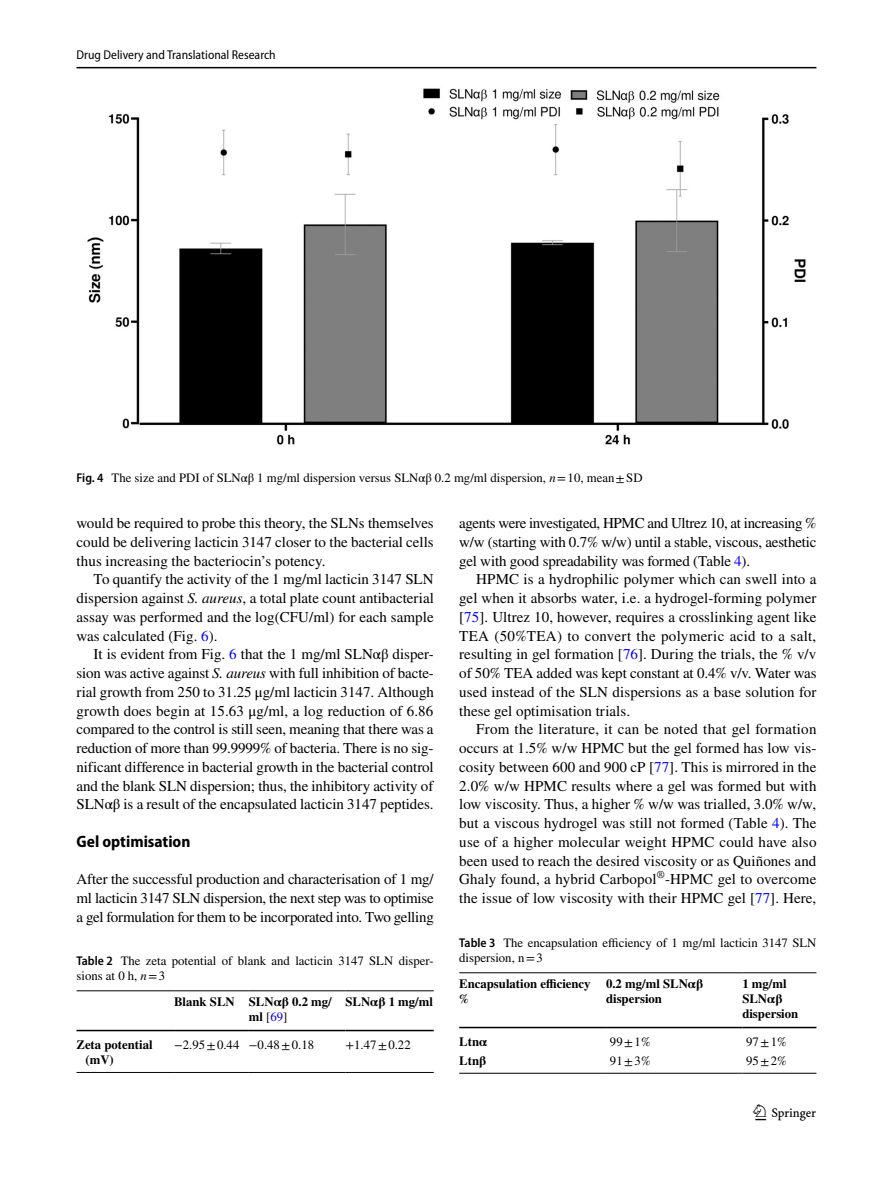
<style>
.page{position:relative;width:893px;height:1187px;background:#fff}
.page>*{position:absolute;margin:0;border:0;box-sizing:border-box;transform-origin:0 0}
.t1{font:22.5px "Springnew Regular 3";color:#000}
.t2{font:700 semi-condensed 16.5px "Myriad Pro";color:#000}
.t3{font:15px/18.8px "STIX";letter-spacing:.005em;color:#000;text-align:justify}
.t4{font:12.75px/15px "STIX";color:#000}
.t5{font:700 12.75px/15px "STIX";color:#000}
.t6{font:semi-condensed 12.75px "Myriad Pro";color:#000}
.s1{font-family:"Myriad Pro";font-weight:600;font-stretch:semi-condensed}
.s2{font-style:italic}
.s3{color:#00f}
.s4{font-weight:400}
.s5{font-weight:400;color:#00f}
</style>
<div class="page">
<hr style="left:77px;top:67px;width:739px;height:1px;background:#000">
<img style="left:87px;top:88px;width:719px;height:357px">
<hr style="left:77px;top:990px;width:97px;height:1px;background:#000">
<hr style="left:77px;top:1029px;width:97px;height:2px;background:#000">
<hr style="left:174px;top:990px;width:75px;height:1px;background:#000">
<hr style="left:174px;top:1029px;width:75px;height:2px;background:#000">
<hr style="left:249px;top:990px;width:96px;height:1px;background:#000">
<hr style="left:249px;top:1029px;width:96px;height:2px;background:#000">
<hr style="left:345px;top:990px;width:89px;height:1px;background:#000">
<hr style="left:345px;top:1029px;width:89px;height:2px;background:#000">
<hr style="left:77px;top:1071px;width:97px;height:1px;background:#000">
<hr style="left:174px;top:1071px;width:75px;height:1px;background:#000">
<hr style="left:249px;top:1071px;width:96px;height:1px;background:#000">
<hr style="left:345px;top:1071px;width:89px;height:1px;background:#000">
<hr style="left:459px;top:972px;width:147px;height:1px;background:#000">
<hr style="left:459px;top:1026px;width:147px;height:2px;background:#000">
<hr style="left:606px;top:972px;width:136px;height:1px;background:#000">
<hr style="left:606px;top:1026px;width:136px;height:2px;background:#000">
<hr style="left:742px;top:972px;width:74px;height:1px;background:#000">
<hr style="left:742px;top:1026px;width:74px;height:2px;background:#000">
<hr style="left:459px;top:1072px;width:147px;height:1px;background:#000">
<hr style="left:606px;top:1072px;width:136px;height:1px;background:#000">
<hr style="left:742px;top:1072px;width:74px;height:1px;background:#000">
<p class="t6" style="left:77px;top:48px;width:201px">Drug Delivery and Translational Research</p>
<p class="t4" style="left:77px;top:471px;width:568px"><span class="s1">Fig. 4</span> The size and PDI of SLNαβ 1 mg/ml dispersion versus SLNαβ 0.2 mg/ml dispersion, <span class="s2">n</span>=10, mean±SD</p>
<p class="t3" style="left:77px;top:514px;width:359px">would be required to probe this theory, the SLNs themselves could be delivering lacticin 3147 closer to the bacterial cells thus increasing the bacteriocin’s potency.</p>
<p class="t3" style="left:77px;top:571px;width:359px;text-indent:17px">To quantify the activity of the 1 mg/ml lacticin 3147 SLN dispersion against <span class="s2">S. aureus</span>, a total plate count antibacterial assay was performed and the log(CFU/ml) for each sample was calculated (Fig. <span class="s3">6</span>).</p>
<p class="t3" style="left:77px;top:646px;width:359px;text-indent:17px">It is evident from Fig. <span class="s3">6</span> that the 1 mg/ml SLNαβ disper&shy;sion was active against <span class="s2">S. aureus</span> with full inhibition of bacte&shy;rial growth from 250 to 31.25 μg/ml lacticin 3147. Although growth does begin at 15.63 μg/ml, a log reduction of 6.86 compared to the control is still seen, meaning that there was a reduction of more than 99.9999% of bacteria. There is no sig&shy;nificant difference in bacterial growth in the bacterial control and the blank SLN dispersion; thus, the inhibitory activity of SLNαβ is a result of the encapsulated lacticin 3147 peptides.</p>
<p class="t2" style="left:77px;top:832px;width:115px">Gel optimisation</p>
<p class="t3" style="left:77px;top:871px;width:359px">After the successful production and characterisation of 1 mg/ ml lacticin 3147 SLN dispersion, the next step was to optimise a gel formulation for them to be incorporated into. Two gelling</p>
<p class="t4" style="left:77px;top:954px;width:359px"><span class="s1">Table 2</span> The zeta potential of blank and lacticin 3147 SLN disper&shy;sions at 0 h, <span class="s2">n</span>=3</p>
<p class="t5" style="left:249px;top:993px;width:84px;text-indent:-75px">Blank SLN SLNαβ 0.2 mg/ ml <span class="s4">[</span><span class="s5">69</span><span class="s4">]</span></p>
<p class="t5" style="left:345px;top:993px;width:89px">SLNαβ 1 mg/ml</p>
<p class="t5" style="left:86px;top:1036px;width:69px;text-indent:-9px">Zeta potential (mV)</p>
<p class="t4" style="left:174px;top:1037px;width:142px">−2.95±0.44 −0.48±0.18</p>
<p class="t4" style="left:345px;top:1037px;width:67px">+1.47±0.22</p>
<p class="t3" style="left:459px;top:514px;width:359px">agents were investigated, HPMC and Ultrez 10, at increasing % w/w (starting with 0.7% w/w) until a stable, viscous, aesthetic gel with good spreadability was formed (Table <span class="s3">4</span>).</p>
<p class="t3" style="left:459px;top:571px;width:359px;text-indent:17px">HPMC is a hydrophilic polymer which can swell into a gel when it absorbs water, i.e. a hydrogel-forming polymer [<span class="s3">75</span>]. Ultrez 10, however, requires a crosslinking agent like TEA (50%TEA) to convert the polymeric acid to a salt, resulting in gel formation [<span class="s3">76</span>]. During the trials, the % v/v of 50% TEA added was kept constant at 0.4% v/v. Water was used instead of the SLN dispersions as a base solution for these gel optimisation trials.</p>
<p class="t3" style="left:459px;top:721px;width:359px;text-indent:17px">From the literature, it can be noted that gel formation occurs at 1.5% w/w HPMC but the gel formed has low vis&shy;cosity between 600 and 900 cP [<span class="s3">77</span>]. This is mirrored in the 2.0% w/w HPMC results where a gel was formed but with low viscosity. Thus, a higher % w/w was trialled, 3.0% w/w, but a viscous hydrogel was still not formed (Table <span class="s3">4</span>). The use of a higher molecular weight HPMC could have also been used to reach the desired viscosity or as Quiñones and Ghaly found, a hybrid Carbopol<sup>®</sup>-HPMC gel to overcome the issue of low viscosity with their HPMC gel [<span class="s3">77</span>]. Here,</p>
<p class="t4" style="left:459px;top:936px;width:359px"><span class="s1">Table 3</span> The encapsulation efficiency of 1 mg/ml lacticin 3147 SLN dispersion, n=3</p>
<p class="t5" style="left:459px;top:975px;width:133px">Encapsulation efficiency %</p>
<p class="t5" style="left:606px;top:975px;width:99px">0.2 mg/ml SLNαβ dispersion</p>
<p class="t5" style="left:742px;top:975px;width:57px">1 mg/ml<br>SLNαβ dispersion</p>
<p class="t5" style="left:459px;top:1033px;width:30px">Ltnα</p>
<p class="t4" style="left:610px;top:1034px;width:42px">99±1%</p>
<p class="t4" style="left:746px;top:1034px;width:42px">97±1%</p>
<p class="t5" style="left:459px;top:1052px;width:28px">Ltnβ</p>
<p class="t4" style="left:610px;top:1053px;width:42px">91±3%</p>
<p class="t4" style="left:746px;top:1053px;width:42px">95±2%</p>
<h1 class="t1" style="left:755px;top:1104px;width:62px">1 3</h1>
</div>
